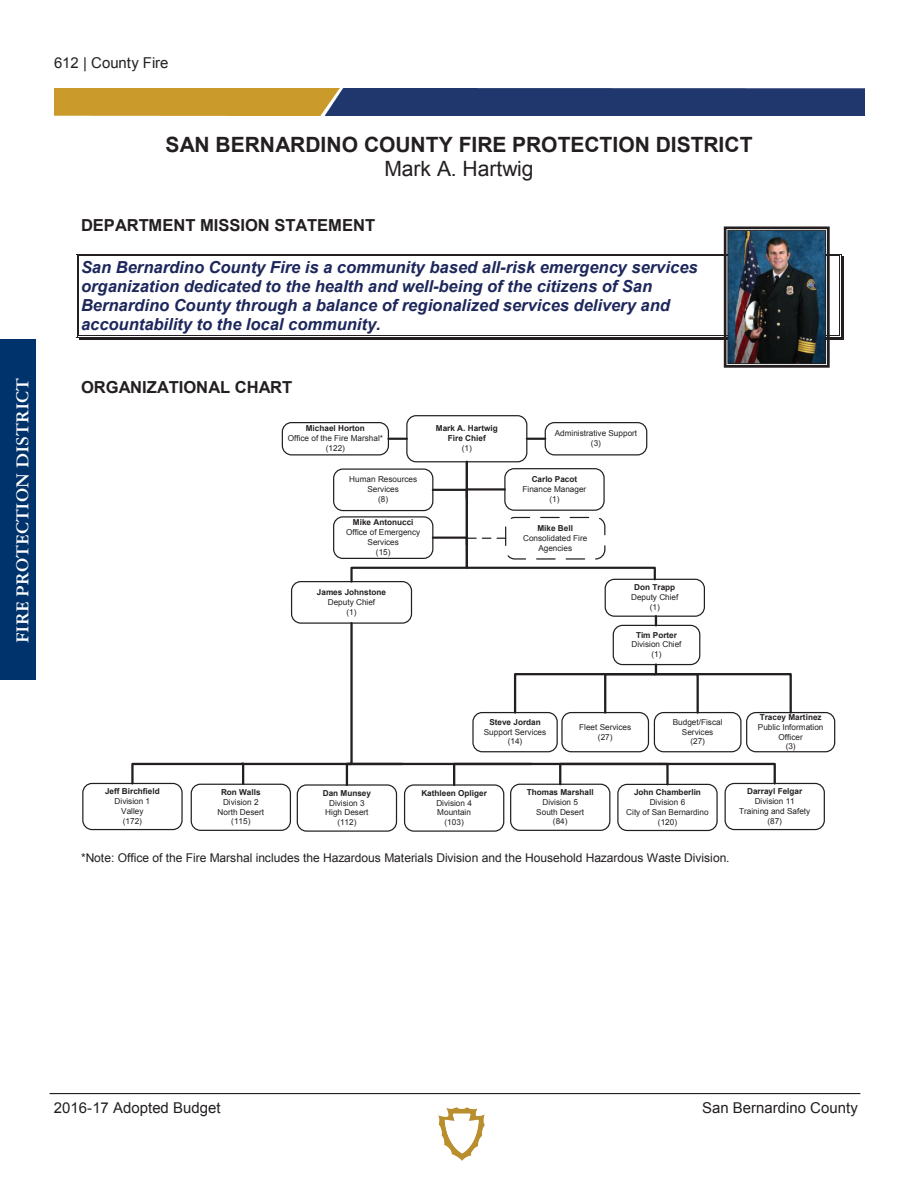
<style>
.page{position:relative;width:918px;height:1188px;background:#fff}
.page>*{position:absolute;margin:0;border:0;box-sizing:border-box;transform-origin:0 0}
.t1{font:700 21px/24.2px "Arial";letter-spacing:-.005em;color:#231f20;text-align:center}
.tab_type{font:700 19.5px "American Garamond BT";color:#fff}
.t2{font:italic 700 16.5px/19px "Arial";color:#1d275b}
.t3{font:700 16.5px "Arial";color:#231f20}
.t4{font:15px "Arial";color:#231f20}
.t5{font:12px "Arial";letter-spacing:-.005em;color:#231f20}
.t6{font:8.25px/9.9px "Arial";color:#231f20;text-align:center}
.t7{font:700 8.25px/9.9px "Arial";color:#231f20;text-align:center}
.s1{font-weight:400}
.s2{font-weight:700}
</style>
<div class="page">
<div style="left:0;top:340px;width:36px;height:340px;background:#00336b"></div>
<img style="left:54px;top:89px;width:810px;height:27px">
<hr style="left:50px;top:1093px;width:810px;height:1px;background:#231f20">
<img style="left:439px;top:1107px;width:45px;height:54px">
<hr style="left:79px;top:254px;width:760px;height:1px;background:#231f20">
<hr style="left:79px;top:255px;width:760px;height:1px;background:#231f20">
<hr style="left:79px;top:338px;width:760px;height:2px;background:#231f20">
<hr style="left:79px;top:337px;width:760px;height:1px;background:#231f20">
<hr style="left:79px;top:335px;width:760px;height:1px;background:#231f20">
<svg style="left:77px;top:254px;width:2px;height:84px"></svg>
<svg style="left:839px;top:254px;width:5px;height:86px"></svg>
<div style="left:406px;top:415px;width:121px;height:47px;border:1px solid #231f20;border-radius:9px"></div>
<div style="left:82px;top:783px;width:101px;height:47px;background:#fff;border:1px solid #231f20;border-radius:9px"></div>
<div style="left:333px;top:468px;width:100px;height:43px;border:1px solid #231f20;border-radius:9px"></div>
<div style="left:291px;top:581px;width:121px;height:43px;border:1px solid #231f20;border-radius:9px"></div>
<div style="left:545px;top:422px;width:102px;height:33px;border:1px solid #231f20;border-radius:9px"></div>
<div style="left:282px;top:422px;width:107px;height:33px;border:1px solid #231f20;border-radius:9px"></div>
<div style="left:333px;top:516px;width:100px;height:43px;border:1px solid #231f20;border-radius:9px"></div>
<div style="left:725px;top:783px;width:100px;height:47px;background:#fff;border:1px solid #231f20;border-radius:9px"></div>
<svg style="left:388px;top:438px;width:19px;height:2px"></svg>
<svg style="left:527px;top:438px;width:18px;height:2px"></svg>
<div style="left:605px;top:579px;width:100px;height:38px;border:1px solid #231f20;border-radius:9px"></div>
<div style="left:746px;top:712px;width:89px;height:40px;border:1px solid #231f20;border-radius:9px"></div>
<svg style="left:130px;top:616px;width:663px;height:216px"></svg>
<svg style="left:349px;top:460px;width:308px;height:124px"></svg>
<img style="left:724px;top:226px;width:106px;height:142px">
<p class="t4" style="left:54px;top:53px;width:116px">612 | County Fire</p>
<p class="tab_type" style="left:11px;top:643px;width:267px;rotate:-90deg">FIRE PROTECTION DISTRICT</p>
<p class="t1" style="left:166px;top:133px;width:588px">SAN BERNARDINO COUNTY FIRE PROTECTION DISTRICT<br><span class="s1">Mark A. Hartwig</span></p>
<p class="t3" style="left:81px;top:214px;width:296px">DEPARTMENT MISSION STATEMENT</p>
<p class="t2" style="left:81px;top:258px;width:618px">San Bernardino County Fire is a community based all-risk emergency services organization dedicated to the health and well-being of the citizens of San Bernardino County through a balance of regionalized services delivery and accountability to the local community.</p>
<p class="t3" style="left:81px;top:376px;width:213px">ORGANIZATIONAL CHART</p>
<p class="t6" style="left:288px;top:424px;width:97px"><span class="s2">Michael Horton<br></span>Office of the Fire Marshal* (122)</p>
<p class="t7" style="left:436px;top:424px;width:63px">Mark A. Hartwig<br>Fire Chief<br><span class="s1">(1)</span></p>
<p class="t6" style="left:555px;top:429px;width:84px">Administrative Support (3)</p>
<p class="t6" style="left:349px;top:475px;width:69px">Human Resources<br>Services<br>(8)</p>
<p class="t6" style="left:523px;top:474px;width:65px"><span class="s2">Carlo Pacot<br></span>Finance Manager (1)</p>
<p class="t6" style="left:346px;top:518px;width:76px"><span class="s2">Mike Antonucci<br></span>Office of Emergency<br>Services<br>(15)</p>
<p class="t6" style="left:523px;top:523px;width:66px"><span class="s2">Mike Bell<br></span>Consolidated Fire<br>Agencies</p>
<p class="t7" style="left:317px;top:587px;width:71px">James Johnstone<br><span class="s1">Deputy Chief<br>(1)</span></p>
<p class="t6" style="left:631px;top:583px;width:49px"><span class="s2">Don Trapp<br></span>Deputy Chief (1)</p>
<p class="t6" style="left:631px;top:630px;width:52px"><span class="s2">Tim Porter<br></span>Division Chief (1)</p>
<p class="t6" style="left:484px;top:717px;width:64px"><span class="s2">Steve Jordan<br></span>Support Services (14)</p>
<p class="t6" style="left:579px;top:722px;width:53px">Fleet Services (27)</p>
<p class="t6" style="left:758px;top:712px;width:67px"><span class="s2">Tracey Martinez<br></span>Public Information<br>Officer<br>(3)</p>
<p class="t6" style="left:673px;top:717px;width:51px">Budget/Fiscal<br>Services<br>(27)</p>
<p class="t6" style="left:105px;top:786px;width:56px"><span class="s2">Jeff Birchfield<br></span>Division 1<br>Valley<br>(172)</p>
<p class="t6" style="left:218px;top:787px;width:48px"><span class="s2">Ron Walls<br></span>Division 2<br>North Desert (115)</p>
<p class="t6" style="left:323px;top:788px;width:50px"><span class="s2">Dan Munsey<br></span>Division 3<br>High Desert (112)</p>
<p class="t6" style="left:421px;top:788px;width:67px"><span class="s2">Kathleen Opliger<br></span>Division 4<br>Mountain<br>(103)</p>
<p class="t6" style="left:527px;top:787px;width:68px"><span class="s2">Thomas Marshall<br></span>Division 5<br>South Desert<br>(84)</p>
<p class="t6" style="left:626px;top:787px;width:84px"><span class="s2">John Chamberlin<br></span>Division 6<br>City of San Bernardino (120)</p>
<p class="t6" style="left:739px;top:786px;width:73px"><span class="s2">Darrayl Felgar<br></span>Division 11<br>Training and Safety (87)</p>
<p class="t5" style="left:81px;top:850px;width:650px">*Note: Office of the Fire Marshal includes the Hazardous Materials Division and the Household Hazardous Waste Division.</p>
<p class="t4" style="left:54px;top:1098px;width:168px">2016-17 Adopted Budget</p>
<p class="t4" style="left:702px;top:1098px;width:157px">San Bernardino County</p>
</div>
